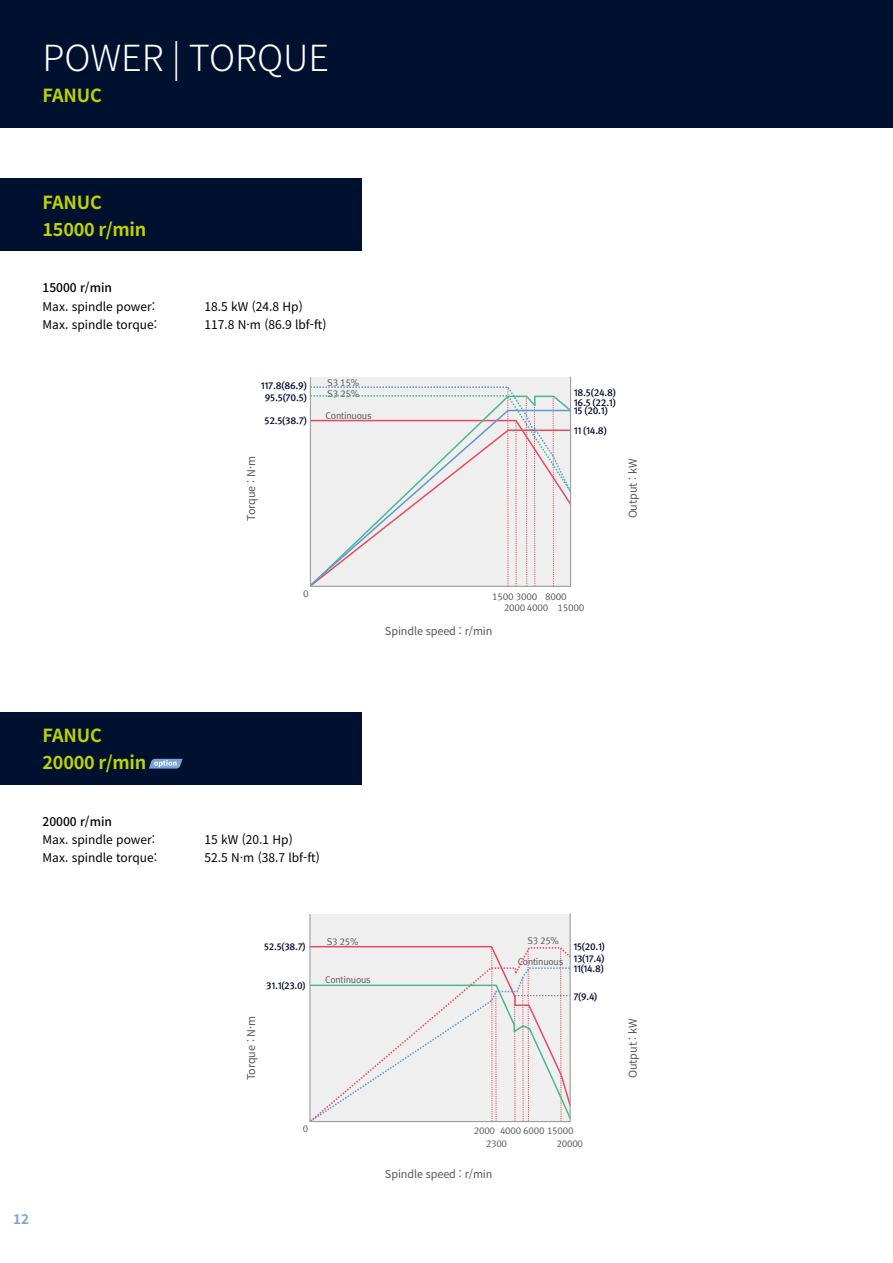
<style>
.page{position:relative;width:893px;height:1263px;background:#fff}
.page>*{position:absolute;margin:0;border:0;box-sizing:border-box;transform-origin:0 0}
.t1{font:300 36px "Noto Sans KR";color:#fff}
.t2{font:700 18px/27px "Noto Sans KR";letter-spacing:-.01em;color:#bfd200}
.t3{font:700 13.5px "Noto Sans KR";color:#7da3d6}
.t4{font:12px "Noto Sans KR";color:#000}
.t5{font:500 12px "Noto Sans KR";color:#000}
.t6{font:10.8px "Noto Sans KR";letter-spacing:-.01em;color:#595757}
.t7{font:500 10.05px/11.4px "Doosan Meta Pro";letter-spacing:-.025em;color:#080e34;text-align:center}
.t8{font:10.05px/11.4px "Meta Normal LF";letter-spacing:-.025em;color:#595757}
.t9{font:9.9px/12.1px "Meta Normal LF";letter-spacing:-.025em;color:#595757}
.t10{font:500 9.9px/12px "Doosan Meta Pro";letter-spacing:-.025em;color:#080e34}
</style>
<div class="page">
<div style="left:0;top:0;width:893px;height:128px;background:#00102f"></div>
<div style="left:0;top:179px;width:361px;height:72px;background:#00102f"></div>
<hr style="left:892px;top:179px;width:1px;height:72px;background:#00102f">
<div style="left:0;top:712px;width:361px;height:72px;background:#00102f"></div>
<hr style="left:892px;top:712px;width:1px;height:72px;background:#00102f">
<div style="left:310px;top:377px;width:261px;height:209px;background:#efefef"></div>
<div style="left:310px;top:913px;width:260px;height:208px;background:#efefef"></div>
<svg style="left:310px;top:946px;width:260px;height:177px"></svg>
<svg style="left:309px;top:386px;width:263px;height:23px"></svg>
<svg style="left:309px;top:409px;width:263px;height:178px"></svg>
<div style="left:310px;top:376px;width:261px;height:211px;border:1px solid #9d9e9b"></div>
<div style="left:309px;top:913px;width:262px;height:209px;border:1px solid #9d9e9b"></div>
<svg style="left:149px;top:759px;width:34px;height:9px"></svg>
<h1 class="t1" style="left:43px;top:38px;width:288px">POWER | TORQUE</h1>
<h2 class="t2" style="left:43px;top:83px;width:61px">FANUC</h2>
<h2 class="t2" style="left:43px;top:189px;width:105px">FANUC<br>15000 r/min</h2>
<p class="t5" style="left:43px;top:281px;width:71px">15000 r/min</p>
<p class="t4" style="left:43px;top:299px;width:114px">Max. spindle power:</p>
<p class="t4" style="left:205px;top:299px;width:100px">18.5 kW (24.8 Hp)</p>
<p class="t4" style="left:43px;top:317px;width:116px">Max. spindle torque:</p>
<p class="t4" style="left:205px;top:317px;width:123px">117.8 N·m (86.9 lbf-ft)</p>
<p class="t7" style="left:261px;top:380px;width:48px">117.8(86.9)<br>95.5(70.5)</p>
<p class="t7" style="left:264px;top:415px;width:44px">52.5(38.7)</p>
<p class="t8" style="left:327px;top:376px;width:34px">S3 15%<br>S3 25%</p>
<p class="t8" style="left:325px;top:409px;width:48px">Continuous</p>
<p class="t7" style="left:574px;top:387px;width:44px">18.5(24.8)</p>
<p class="t7" style="left:574px;top:396px;width:43px">16.5 (22.1)</p>
<p class="t7" style="left:574px;top:425px;width:34px">11 (14.8)</p>
<p class="t7" style="left:574px;top:405px;width:35px">15 (20.1)</p>
<p class="t6" style="left:243px;top:469px;width:14px;rotate:-90deg">.m</p>
<p class="t6" style="left:245px;top:521px;width:53px;rotate:-90deg">Torque : N</p>
<p class="t6" style="left:627px;top:518px;width:61px;rotate:-90deg">Output : kW</p>
<p class="t8" style="left:303px;top:588px;width:7px">0</p>
<p class="t8" style="left:504px;top:590px;width:65px;text-indent:-12px">1500 3000 8000<br>2000 4000</p>
<p class="t8" style="left:557px;top:602px;width:28px">15000</p>
<p class="t6" style="left:385px;top:625px;width:109px">Spindle speed : r/min</p>
<h2 class="t2" style="left:43px;top:723px;width:105px">FANUC<br>20000 r/min</h2>
<p class="t5" style="left:43px;top:814px;width:71px">20000 r/min</p>
<p class="t4" style="left:43px;top:833px;width:114px">Max. spindle power:</p>
<p class="t4" style="left:205px;top:833px;width:90px">15 kW (20.1 Hp)</p>
<p class="t4" style="left:43px;top:851px;width:116px">Max. spindle torque:</p>
<p class="t4" style="left:205px;top:851px;width:117px">52.5 N·m (38.7 lbf-ft)</p>
<p class="t3" style="left:13px;top:1211px;width:17px">12</p>
<p class="t10" style="left:264px;top:941px;width:43px">52.5(38.7)</p>
<p class="t10" style="left:266px;top:979px;width:41px">31.1(23.0)</p>
<p class="t9" style="left:327px;top:935px;width:33px">S3 25%</p>
<p class="t9" style="left:527px;top:934px;width:33px">S3 25%</p>
<p class="t9" style="left:325px;top:974px;width:47px">Continuous</p>
<p class="t9" style="left:518px;top:955px;width:47px">Continuous</p>
<p class="t10" style="left:573px;top:941px;width:33px">15(20.1)<br>13(17.4)</p>
<p class="t10" style="left:573px;top:963px;width:32px">11(14.8)</p>
<p class="t10" style="left:573px;top:991px;width:25px">7(9.4)</p>
<p class="t6" style="left:243px;top:1029px;width:14px;rotate:-90deg">.m</p>
<p class="t6" style="left:245px;top:1080px;width:53px;rotate:-90deg">Torque : N</p>
<p class="t6" style="left:627px;top:1078px;width:61px;rotate:-90deg">Output : kW</p>
<p class="t9" style="left:303px;top:1122px;width:7px">0</p>
<p class="t9" style="left:486px;top:1125px;width:89px;text-indent:-12px">2000 4000 6000 15000<br>2300</p>
<p class="t9" style="left:557px;top:1137px;width:28px">20000</p>
<p class="t6" style="left:385px;top:1168px;width:109px">Spindle speed : r/min</p>
</div>
